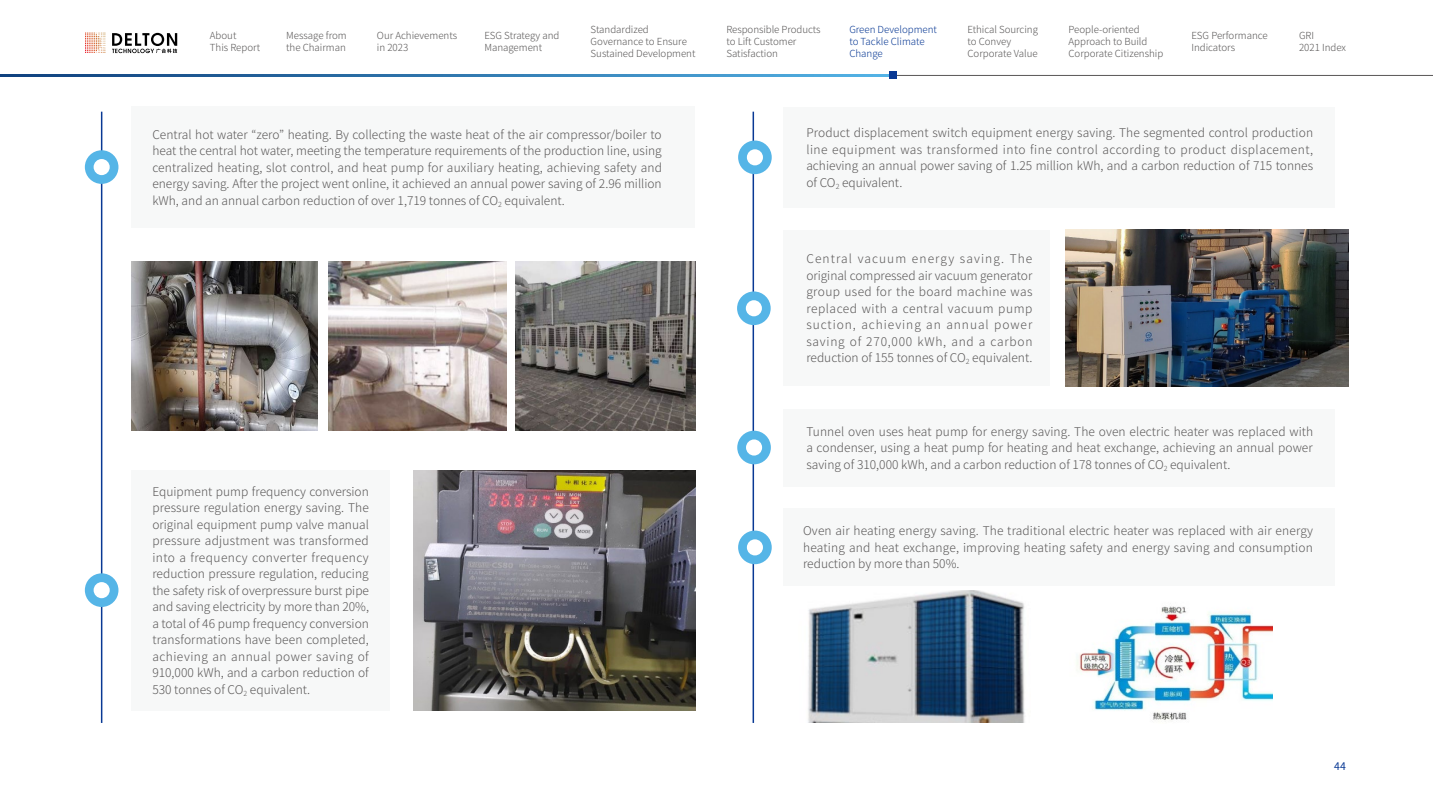
<style>
.page{position:relative;width:1433px;height:808px;background:#fff}
.page>*{position:absolute;margin:0;border:0;box-sizing:border-box;transform-origin:0 0}
.t1{font:300 12px/16.5px "Source Han Sans K";color:#595757;text-align:justify}
.t2{font:10.5px "Source Han Sans CN";color:#093994}
.t3{font:300 9.75px/12px "Source Han Sans K";color:#595757}
.t4{font:300 9.75px/12px "Source Han Sans K";color:#093994}
</style>
<div class="page">
<hr style="left:0;top:75px;width:1433px;height:1px;background:#595757">
<svg style="left:0;top:75px;width:890px;height:1px"></svg>
<svg style="left:85px;top:33px;width:20px;height:16px"></svg>
<svg style="left:112px;top:33px;width:65px;height:20px"></svg>
<div style="left:890px;top:72px;width:7px;height:7px;background:#093994"></div>
<hr style="left:753px;top:112px;width:1px;height:611px;background:#093994">
<div style="left:131px;top:106px;width:564px;height:122px;background:#f7f8f8"></div>
<div style="left:132px;top:470px;width:258px;height:240px;background:#f7f8f8"></div>
<hr style="left:101px;top:112px;width:1px;height:611px;background:#093994">
<div style="left:783px;top:107px;width:552px;height:101px;background:#f7f8f8"></div>
<div style="left:783px;top:409px;width:552px;height:77px;background:#f7f8f8"></div>
<div style="left:783px;top:509px;width:552px;height:77px;background:#f7f8f8"></div>
<div style="left:85px;top:150px;width:33px;height:34px;background:#55b5e7;border-radius:50%"></div>
<div style="left:738px;top:141px;width:34px;height:33px;background:#55b5e7;border-radius:50%"></div>
<div style="left:737px;top:431px;width:34px;height:33px;background:#55b5e7;border-radius:50%"></div>
<div style="left:738px;top:531px;width:34px;height:33px;background:#55b5e7;border-radius:50%"></div>
<div style="left:94px;top:159px;width:16px;height:16px;background:#fff;border-radius:50%"></div>
<div style="left:747px;top:149px;width:16px;height:16px;background:#fff;border-radius:50%"></div>
<div style="left:746px;top:439px;width:16px;height:16px;background:#fff;border-radius:50%"></div>
<div style="left:747px;top:539px;width:16px;height:16px;background:#fff;border-radius:50%"></div>
<img style="left:132px;top:261px;width:185px;height:170px">
<img style="left:515px;top:261px;width:180px;height:170px">
<img style="left:328px;top:261px;width:179px;height:170px">
<div style="left:783px;top:230px;width:267px;height:156px;background:#f7f8f8"></div>
<div style="left:85px;top:573px;width:33px;height:34px;background:#55b5e7;border-radius:50%"></div>
<div style="left:737px;top:291px;width:34px;height:34px;background:#55b5e7;border-radius:50%"></div>
<div style="left:94px;top:582px;width:16px;height:16px;background:#fff;border-radius:50%"></div>
<div style="left:746px;top:300px;width:16px;height:16px;background:#fff;border-radius:50%"></div>
<img style="left:414px;top:470px;width:281px;height:240px">
<img style="left:1065px;top:230px;width:284px;height:157px">
<img style="left:808px;top:590px;width:217px;height:133px">
<img style="left:1077px;top:606px;width:196px;height:116px">
<p class="t3" style="left:210px;top:30px;width:52px">About<br>This Report</p>
<p class="t3" style="left:286px;top:30px;width:62px">Message from the Chairman</p>
<p class="t3" style="left:377px;top:30px;width:82px">Our Achievements in 2023</p>
<p class="t3" style="left:484px;top:30px;width:77px">ESG Strategy and<br>Management</p>
<p class="t3" style="left:591px;top:24px;width:106px">Standardized<br>Governance to Ensure<br>Sustained Development</p>
<p class="t3" style="left:726px;top:24px;width:96px">Responsible Products to Lift Customer<br>Satisfaction</p>
<p class="t4" style="left:849px;top:24px;width:89px">Green Development to Tackle Climate<br>Change</p>
<p class="t3" style="left:967px;top:24px;width:72px">Ethical Sourcing to Convey<br>Corporate Value</p>
<p class="t3" style="left:1068px;top:24px;width:96px">People-oriented<br>Approach to Build<br>Corporate Citizenship</p>
<p class="t3" style="left:1191px;top:30px;width:78px">ESG Performance<br>Indicators</p>
<p class="t3" style="left:1299px;top:30px;width:49px">GRI<br>2021 Index</p>
<p class="t1" style="left:152px;top:126px;width:511px">Central hot water “zero” heating. By collecting the waste heat of the air compressor/boiler to heat the central hot water, meeting the temperature requirements of the production line, using centralized heating, slot control, and heat pump for auxiliary heating, achieving safety and energy saving. After the project went online, it achieved an annual power saving of 2.96 million kWh, and an annual carbon reduction of over 1,719 tonnes of CO<sub>2</sub> equivalent.</p>
<p class="t1" style="left:806px;top:125px;width:508px">Product displacement switch equipment energy saving. The segmented control production line equipment was transformed into fine control according to product displacement, achieving an annual power saving of 1.25 million kWh, and a carbon reduction of 715 tonnes of CO<sub>2</sub> equivalent.</p>
<p class="t1" style="left:806px;top:251px;width:228px">Central vacuum energy saving. The original compressed air vacuum generator group used for the board machine was replaced with a central vacuum pump suction, achieving an annual power saving of 270,000 kWh, and a carbon reduction of 155 tonnes of CO<sub>2</sub> equivalent.</p>
<p class="t1" style="left:152px;top:483px;width:218px">Equipment pump frequency conversion pressure regulation energy saving. The original equipment pump valve manual pressure adjustment was transformed into a frequency converter frequency reduction pressure regulation, reducing the safety risk of overpressure burst pipe and saving electricity by more than 20%, a total of 46 pump frequency conversion transformations have been completed, achieving an annual power saving of 910,000 kWh, and a carbon reduction of 530 tonnes of CO<sub>2</sub> equivalent.</p>
<p class="t1" style="left:806px;top:423px;width:508px">Tunnel oven uses heat pump for energy saving. The oven electric heater was replaced with a condenser, using a heat pump for heating and heat exchange, achieving an annual power saving of 310,000 kWh, and a carbon reduction of 178 tonnes of CO<sub>2</sub> equivalent.</p>
<p class="t1" style="left:803px;top:523px;width:512px">Oven air heating energy saving. The traditional electric heater was replaced with air energy heating and heat exchange, improving heating safety and energy saving and consumption reduction by more than 50%.</p>
<p class="t2" style="left:1334px;top:760px;width:13px">44</p>
</div>
